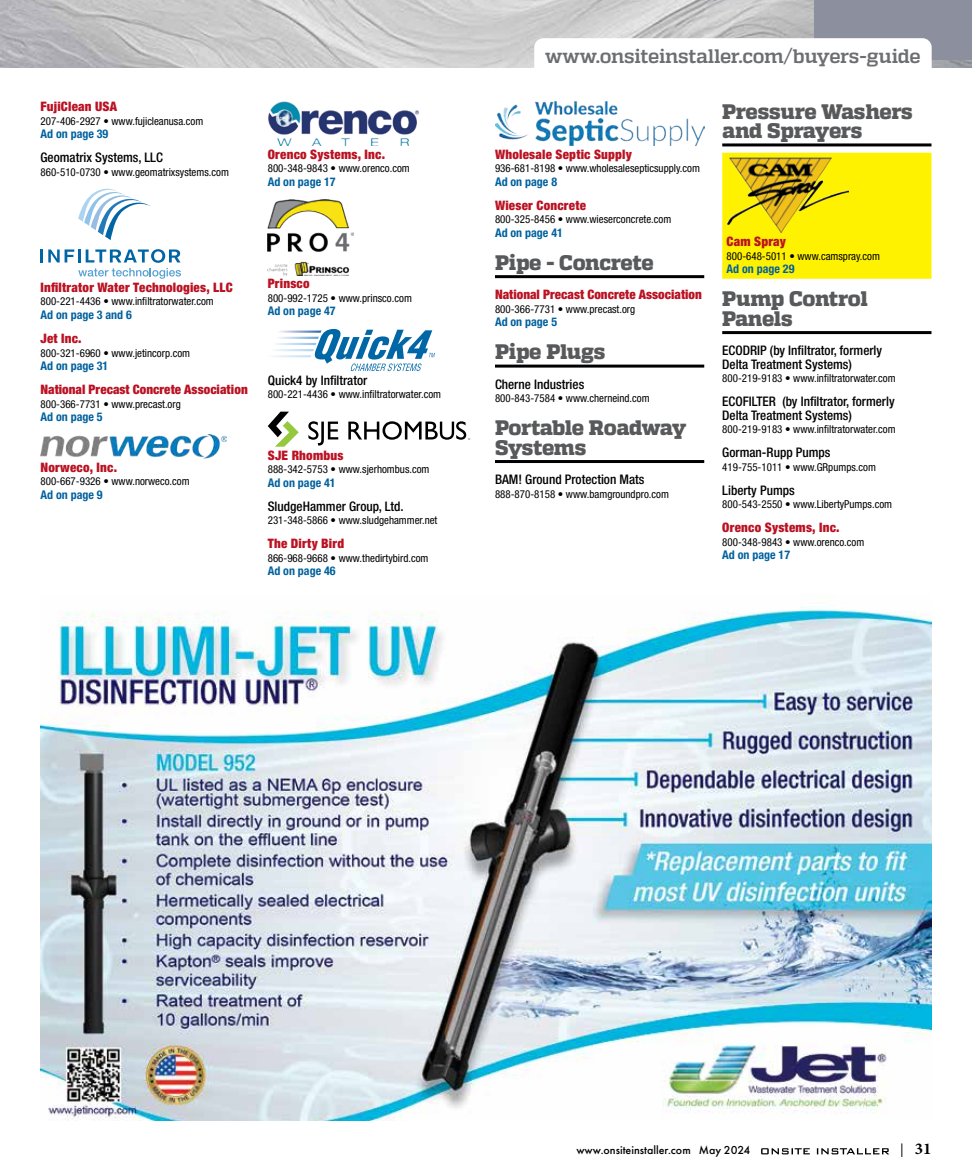
<style>
.page{position:relative;width:972px;height:1175px;background:#fff}
.page>*{position:absolute;margin:0;border:0;box-sizing:border-box;transform-origin:0 0}
.t1{font:800 21px/19.5px "Quadon";letter-spacing:-.02em;color:#58595b}
.t2{font:700 19.5px "Quadon";letter-spacing:-.015em;color:#6d6e71}
.t3{font:16.5px "Minion Variable Concept";color:#000}
.t4{font:500 condensed 13.2px/13.5px "Helvetica Neue LT Std";color:#000}
.t5{font:900 condensed 13.05px "Helvetica Neue LT Std";letter-spacing:.015em;color:#ba1222}
.t6{font:700 condensed 12px "Helvetica Neue LT Std";color:#00619e}
.t7{font:500 12px "Futura PT";color:#000}
.t8{font:condensed 10.95px "Helvetica Neue LT Std";color:#000}
.s1{font-family:"Helvetica Neue";font-size:13.5px}
</style>
<div class="page">
<svg style="left:761px;top:1148px;width:128px;height:6px"></svg>
<svg style="left:78px;top:189px;width:73px;height:51px"></svg>
<svg style="left:40px;top:249px;width:141px;height:30px"></svg>
<img style="left:40px;top:434px;width:187px;height:24px">
<img style="left:268px;top:101px;width:152px;height:45px">
<img style="left:268px;top:199px;width:86px;height:76px">
<svg style="left:272px;top:329px;width:163px;height:42px"></svg>
<svg style="left:308px;top:421px;width:30px;height:24px"></svg>
<svg style="left:268px;top:411px;width:31px;height:36px"></svg>
<svg style="left:348px;top:421px;width:122px;height:19px"></svg>
<hr style="left:495px;top:275px;width:209px;height:3px;background:#000">
<hr style="left:495px;top:364px;width:209px;height:3px;background:#000">
<hr style="left:495px;top:460px;width:209px;height:3px;background:#000">
<img style="left:495px;top:101px;width:209px;height:44px">
<hr style="left:722px;top:143px;width:210px;height:3px;background:#000">
<div style="left:722px;top:153px;width:210px;height:126px;background:#fff200"></div>
<hr style="left:722px;top:331px;width:210px;height:3px;background:#000">
<img style="left:727px;top:157px;width:121px;height:75px">
<img style="left:1px;top:0;width:971px;height:68px">
<div style="left:814px;top:0;width:158px;height:60px;background:#8b8f9e"></div>
<img style="left:0;top:0;width:1px;height:68px">
<div style="left:534px;top:38px;width:398px;height:41px;background:#fff;border-radius:9px"></div>
<img style="left:40px;top:607px;width:892px;height:513px">
<p class="t5" style="left:40px;top:98px;width:78px">FujiClean USA</p>
<p class="t8" style="left:40px;top:114px;width:164px">207-406-2927 • www.fujicleanusa.com</p>
<p class="t6" style="left:40px;top:126px;width:69px">Ad on page 39</p>
<p class="t4" style="left:40px;top:150px;width:124px">Geomatrix Systems, LLC</p>
<p class="t8" style="left:40px;top:165px;width:190px">860-510-0730 • www.geomatrixsystems.com</p>
<p class="t5" style="left:268px;top:146px;width:119px">Orenco Systems, Inc.</p>
<p class="t8" style="left:268px;top:162px;width:144px">800-348-9843 • www.orenco.com</p>
<p class="t6" style="left:268px;top:174px;width:69px">Ad on page 17</p>
<p class="t5" style="left:40px;top:279px;width:194px">Infiltrator Water Technologies, LLC</p>
<p class="t8" style="left:40px;top:295px;width:175px">800-221-4436 • www.infiltratorwater.com</p>
<p class="t6" style="left:40px;top:307px;width:93px">Ad on page 3 and 6</p>
<p class="t5" style="left:40px;top:330px;width:43px">Jet Inc.</p>
<p class="t8" style="left:40px;top:346px;width:151px">800-321-6960 • www.jetincorp.com</p>
<p class="t6" style="left:40px;top:358px;width:69px">Ad on page 31</p>
<p class="t5" style="left:40px;top:381px;width:209px">National Precast Concrete Association</p>
<p class="t8" style="left:40px;top:397px;width:142px">800-366-7731 • www.precast.org</p>
<p class="t6" style="left:40px;top:409px;width:64px">Ad on page 5</p>
<p class="t5" style="left:40px;top:459px;width:78px">Norweco, Inc.</p>
<p class="t8" style="left:40px;top:475px;width:151px">800-667-9326 • www.norweco.com</p>
<p class="t6" style="left:40px;top:487px;width:64px">Ad on page 9</p>
<p class="t5" style="left:268px;top:276px;width:43px">Prinsco</p>
<p class="t8" style="left:268px;top:291px;width:146px">800-992-1725 • www.prinsco.com</p>
<p class="t6" style="left:268px;top:304px;width:69px">Ad on page 47</p>
<p class="t4" style="left:268px;top:373px;width:101px">Quick4 by Infiltrator</p>
<p class="t8" style="left:268px;top:388px;width:175px">800-221-4436 • www.infiltratorwater.com</p>
<p class="t5" style="left:268px;top:447px;width:77px">SJE Rhombus</p>
<p class="t8" style="left:268px;top:463px;width:163px">888-342-5753 • www.sjerhombus.com</p>
<p class="t6" style="left:268px;top:475px;width:69px">Ad on page 41</p>
<p class="t4" style="left:268px;top:499px;width:138px">SludgeHammer Group, Ltd.</p>
<p class="t8" style="left:268px;top:514px;width:171px">231-348-5866 • www.sludgehammer.net</p>
<p class="t5" style="left:268px;top:536px;width:78px">The Dirty Bird</p>
<p class="t8" style="left:268px;top:552px;width:162px">866-968-9668 • www.thedirtybird.com</p>
<p class="t6" style="left:268px;top:564px;width:69px">Ad on page 46</p>
<h2 class="t2" style="left:545px;top:45px;width:377px">www.onsiteinstaller.com/buyers-guide</h2>
<p class="t5" style="left:495px;top:146px;width:138px">Wholesale Septic Supply</p>
<p class="t8" style="left:495px;top:162px;width:206px">936-681-8198 • www.wholesalesepticsupply.com</p>
<p class="t6" style="left:495px;top:174px;width:64px">Ad on page 8</p>
<p class="t5" style="left:495px;top:197px;width:93px">Wieser Concrete</p>
<p class="t8" style="left:495px;top:213px;width:178px">800-325-8456 • www.wieserconcrete.com</p>
<p class="t6" style="left:495px;top:225px;width:69px">Ad on page 41</p>
<h1 class="t1" style="left:495px;top:253px;width:160px">Pipe - Concrete</h1>
<p class="t5" style="left:495px;top:286px;width:208px">National Precast Concrete Association</p>
<p class="t8" style="left:495px;top:302px;width:142px">800-366-7731 • www.precast.org</p>
<p class="t6" style="left:495px;top:315px;width:64px">Ad on page 5</p>
<h1 class="t1" style="left:495px;top:342px;width:112px">Pipe Plugs</h1>
<p class="t4" style="left:495px;top:377px;width:91px">Cherne Industries</p>
<p class="t8" style="left:495px;top:392px;width:156px">800-843-7584 • www.cherneind.com</p>
<h1 class="t1" style="left:495px;top:418px;width:193px">Portable Roadway<br>Systems</h1>
<p class="t4" style="left:495px;top:472px;width:151px">BAM! Ground Protection Mats</p>
<p class="t8" style="left:495px;top:487px;width:175px">888-870-8158 • www.bamgroundpro.com</p>
<h1 class="t1" style="left:722px;top:102px;width:192px">Pressure Washers and Sprayers</h1>
<p class="t5" style="left:727px;top:233px;width:61px">Cam Spray</p>
<p class="t8" style="left:727px;top:249px;width:155px">800-648-5011 • www.camspray.com</p>
<p class="t6" style="left:727px;top:262px;width:69px">Ad on page 29</p>
<h1 class="t1" style="left:722px;top:289px;width:147px">Pump Control<br>Panels</h1>
<p class="t4" style="left:722px;top:343px;width:161px">ECODRIP (by Infiltrator, formerly<br>Delta Treatment Systems)</p>
<p class="t8" style="left:722px;top:372px;width:175px">800-219-9183 • www.infiltratorwater.com</p>
<p class="t4" style="left:722px;top:394px;width:174px">ECOFILTER (by Infiltrator, formerly<br>Delta Treatment Systems)</p>
<p class="t8" style="left:722px;top:423px;width:175px">800-219-9183 • www.infiltratorwater.com</p>
<p class="t4" style="left:722px;top:445px;width:110px">Gorman-Rupp Pumps</p>
<p class="t8" style="left:722px;top:460px;width:155px">419-755-1011 • www.GRpumps.com</p>
<p class="t4" style="left:722px;top:483px;width:74px">Liberty Pumps</p>
<p class="t8" style="left:722px;top:498px;width:171px">800-543-2550 • www.LibertyPumps.com</p>
<p class="t5" style="left:722px;top:519px;width:119px">Orenco Systems, Inc.</p>
<p class="t8" style="left:722px;top:535px;width:144px">800-348-9843 • www.orenco.com</p>
<p class="t6" style="left:722px;top:547px;width:69px">Ad on page 17</p>
<p class="t7" style="left:576px;top:1143px;width:176px">www.onsiteinstaller.com May 2024</p>
<h3 class="t3" style="left:901px;top:1137px;width:32px"><span class="s1">|</span> 31</h3>
</div>
